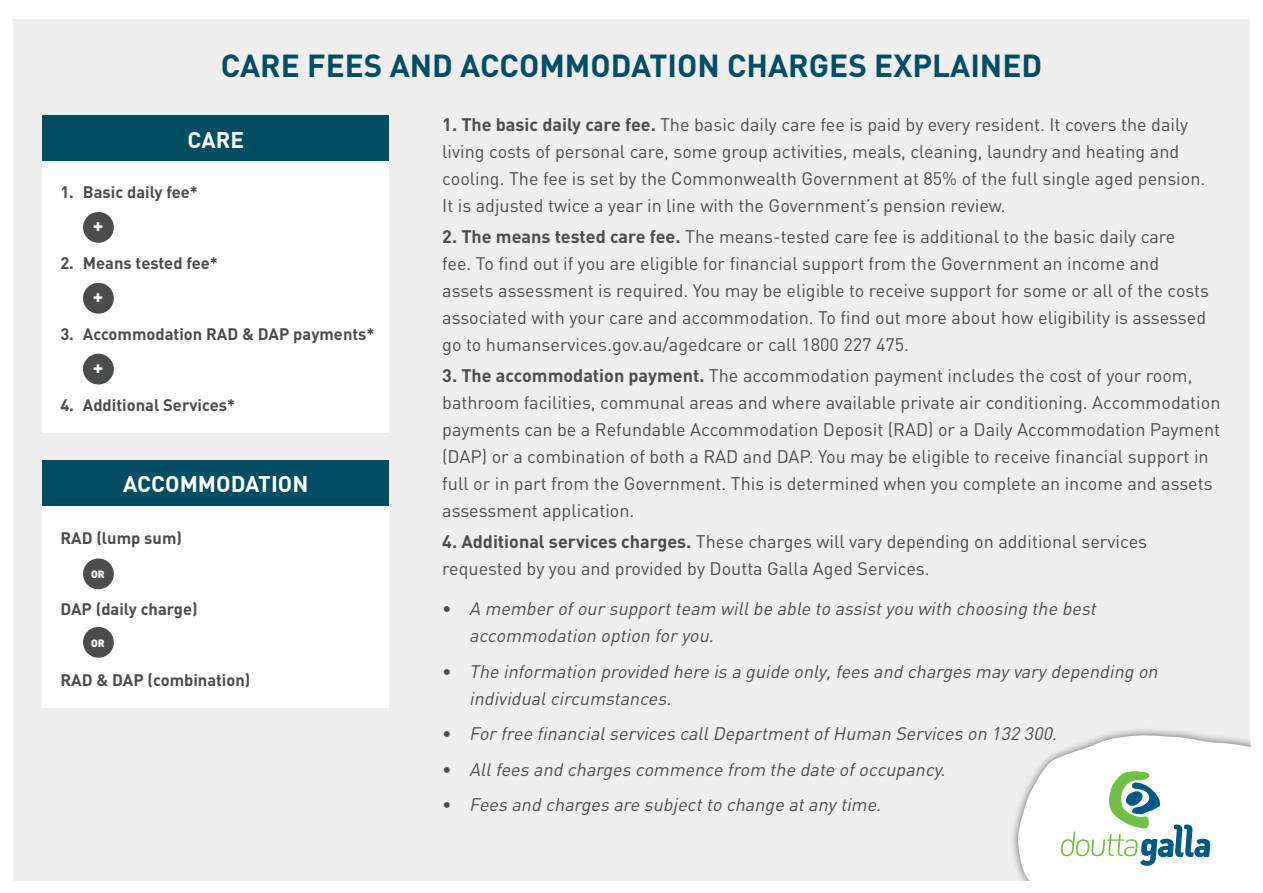
<style>
.page{position:relative;width:1263px;height:893px;background:#fff}
.page>*{position:absolute;margin:0;border:0;box-sizing:border-box;transform-origin:0 0}
.t1{font:700 31.5px "DIN";color:#004d64}
.t2{font:700 22.5px "DIN";color:#fff}
.t3{font:700 19.5px "DIN";color:#fff}
.t4{font:18px/27px "DIN";color:#4b4c4d}
.t5{font:italic 18px/27px "DIN";color:#4b4c4d}
.t6{font:700 16.5px "DIN";color:#4b4c4d}
.t7{font:900 10.5px "DIN";color:#fff}
.s1{font-weight:700}
.s2{font-style:normal}
</style>
<div class="page">
<div style="left:13px;top:19px;width:1237px;height:861px;background:#eeeeef"></div>
<div style="left:43px;top:161px;width:346px;height:271px;background:#fff"></div>
<div style="left:43px;top:505px;width:346px;height:203px;background:#fff"></div>
<div style="left:43px;top:116px;width:346px;height:45px;background:#004d64"></div>
<div style="left:43px;top:460px;width:346px;height:45px;background:#004d64"></div>
<div style="left:83px;top:212px;width:31px;height:31px;background:#4b4c4d;border-radius:50%"></div>
<div style="left:83px;top:558px;width:31px;height:31px;background:#4b4c4d;border-radius:50%"></div>
<div style="left:83px;top:627px;width:31px;height:31px;background:#4b4c4d;border-radius:50%"></div>
<div style="left:83px;top:283px;width:31px;height:31px;background:#4b4c4d;border-radius:50%"></div>
<div style="left:83px;top:354px;width:31px;height:30px;background:#4b4c4d;border-radius:50%"></div>
<div style="left:1009px;top:728px;width:241px;height:152px;background:#231f20;opacity:.65"></div>
<svg style="left:1017px;top:735px;width:233px;height:145px"></svg>
<p class="t1" style="left:221px;top:45px;width:823px">CARE FEES AND ACCOMMODATION CHARGES EXPLAINED</p>
<p class="t2" style="left:188px;top:125px;width:58px">CARE</p>
<p class="t6" style="left:60px;top:181px;width:139px">1. Basic daily fee*</p>
<p class="t3" style="left:93px;top:213px;width:12px">+</p>
<p class="t6" style="left:60px;top:252px;width:159px">2. Means tested fee*</p>
<p class="t3" style="left:93px;top:284px;width:12px">+</p>
<p class="t6" style="left:60px;top:323px;width:316px">3. Accommodation RAD &amp; DAP payments*</p>
<p class="t3" style="left:93px;top:354px;width:12px">+</p>
<p class="t6" style="left:60px;top:394px;width:176px">4. Additional Services*</p>
<p class="t2" style="left:123px;top:469px;width:187px">ACCOMMODATION</p>
<p class="t6" style="left:60px;top:527px;width:123px">RAD (lump sum)</p>
<p class="t7" style="left:91px;top:567px;width:15px">OR</p>
<p class="t6" style="left:60px;top:598px;width:139px">DAP (daily charge)</p>
<p class="t7" style="left:91px;top:636px;width:15px">OR</p>
<p class="t6" style="left:60px;top:669px;width:192px">RAD &amp; DAP (combination)</p>
<p class="t4" style="left:442px;top:110px;width:764px"><span class="s1">1. The basic daily care fee.</span> The basic daily care fee is paid by every resident. It covers the daily living costs of personal care, some group activities, meals, cleaning, laundry and heating and cooling. The fee is set by the Commonwealth Government at 85% of the full single aged pension.<br>It is adjusted twice a year in line with the Government’s pension review.</p>
<p class="t4" style="left:442px;top:223px;width:768px"><span class="s1">2. The means tested care fee.</span> The means-tested care fee is additional to the basic daily care<br>fee. To find out if you are eligible for financial support from the Government an income and assets assessment is required. You may be eligible to receive support for some or all of the costs associated with your care and accommodation. To find out more about how eligibility is assessed go to humanservices.gov.au/agedcare or call 1800 227 475.</p>
<p class="t4" style="left:442px;top:362px;width:780px"><span class="s1">3. The accommodation payment.</span> The accommodation payment includes the cost of your room, bathroom facilities, communal areas and where available private air conditioning. Accommodation payments can be a Refundable Accommodation Deposit (RAD) or a Daily Accommodation Payment (DAP) or a combination of both a RAD and DAP. You may be eligible to receive financial support in full or in part from the Government. This is determined when you complete an income and assets assessment application.</p>
<p class="t4" style="left:442px;top:528px;width:706px"><span class="s1">4. Additional services charges.</span> These charges will vary depending on additional services requested by you and provided by Doutta Galla Aged Services.</p>
<p class="t5" style="left:469px;top:595px;width:632px;text-indent:-27px"><span class="s2">•</span> A memberofoursupportteam willbe able to assistyou with choosing the best accommodation option foryou.</p>
<p class="t5" style="left:469px;top:657px;width:694px;text-indent:-27px"><span class="s2">•</span> The information provided here is a guide only,fees and charges may vary depending on individualcircumstances.</p>
<p class="t5" style="left:442px;top:720px;width:620px"><span class="s2">•</span> Forfree financialservices callDepartmentofHuman Services on 132 300.</p>
<p class="t5" style="left:442px;top:755px;width:509px"><span class="s2">•</span> Allfees and charges commence from the date ofoccupancy.</p>
<p class="t5" style="left:442px;top:791px;width:445px"><span class="s2">•</span> Fees and charges are subjectto change atany time.</p>
</div>
